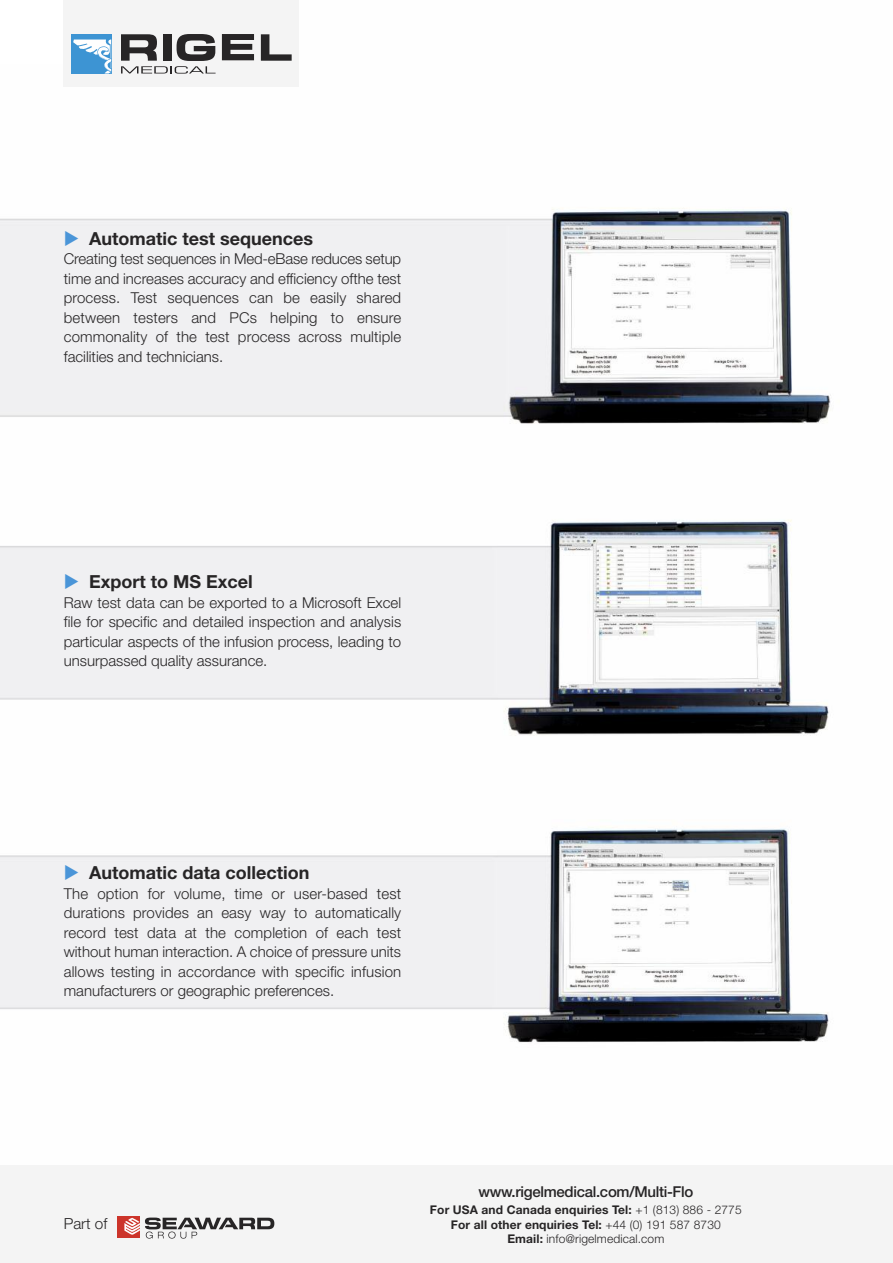
<style>
.page{position:relative;width:893px;height:1263px;background:#fff}
.page>*{position:absolute;margin:0;border:0;box-sizing:border-box;transform-origin:0 0}
.t1{font:700 18px "Helvetica Neue";color:#272526}
.t2{font:300 15.3px "Helvetica Neue";color:#272526}
.t3{font:300 15px/19.5px "Helvetica Neue";color:#272526;text-align:justify}
.t4{font:500 15px "Helvetica Neue";letter-spacing:-.02em;color:#272526}
.t5{font:700 12px/14.4px "Helvetica Neue";letter-spacing:.01em;color:#272526;text-align:center}
.s1{color:#4a95d8}
.s2{font-weight:300}
</style>
<div class="page">
<img style="left:0;top:64px;width:831px;height:979px">
<div style="left:64px;top:0;width:235px;height:87px;background:#f4f4f4"></div>
<div style="left:71px;top:35px;width:40px;height:39px;background:#3d94d3"></div>
<svg style="left:73px;top:39px;width:39px;height:35px"></svg>
<svg style="left:261px;top:34px;width:31px;height:27px"></svg>
<svg style="left:222px;top:34px;width:32px;height:26px"></svg>
<svg style="left:121px;top:34px;width:95px;height:40px"></svg>
<div style="left:0;top:1165px;width:893px;height:98px;background:#f4f4f4"></div>
<div style="left:117px;top:1216px;width:23px;height:22px;background:#cc342a"></div>
<svg style="left:124px;top:1217px;width:150px;height:21px"></svg>
<p class="t1" style="left:64px;top:232px;width:251px"><span class="s1">◆</span> Automatic test sequences</p>
<p class="t3" style="left:64px;top:250px;width:339px">Creating test sequences in Med-eBase reduces setup time and increases accuracy and efficiency ofthe test process. Test sequences can be easily shared between testers and PCs helping to ensure commonality of the test process across multiple facilities and technicians.</p>
<p class="t1" style="left:64px;top:575px;width:191px"><span class="s1">◆</span> Export to MS Excel</p>
<p class="t3" style="left:64px;top:594px;width:339px">Raw test data can be exported to a Microsoft Excel file for specific and detailed inspection and analysis particular aspects of the infusion process, leading to unsurpassed quality assurance.</p>
<p class="t1" style="left:64px;top:866px;width:247px"><span class="s1">◆</span> Automatic data collection</p>
<p class="t3" style="left:64px;top:885px;width:339px">The option for volume, time or user-based test durations provides an easy way to automatically record test data at the completion of each test without human interaction. A choice of pressure units allows testing in accordance with specific infusion manufacturers or geographic preferences.</p>
<p class="t2" style="left:64px;top:1218px;width:45px">Part of</p>
<p class="t4" style="left:478px;top:1186px;width:217px">www.rigelmedical.com/Multi-Flo</p>
<p class="t5" style="left:430px;top:1204px;width:313px">For USA and Canada enquiries Tel: <span class="s2">+1 (813) 886 - 2775<br></span>For all other enquiries Tel: <span class="s2">+44 (0) 191 587 8730<br></span>Email: <span class="s2">info@rigelmedical.com</span></p>
</div>
